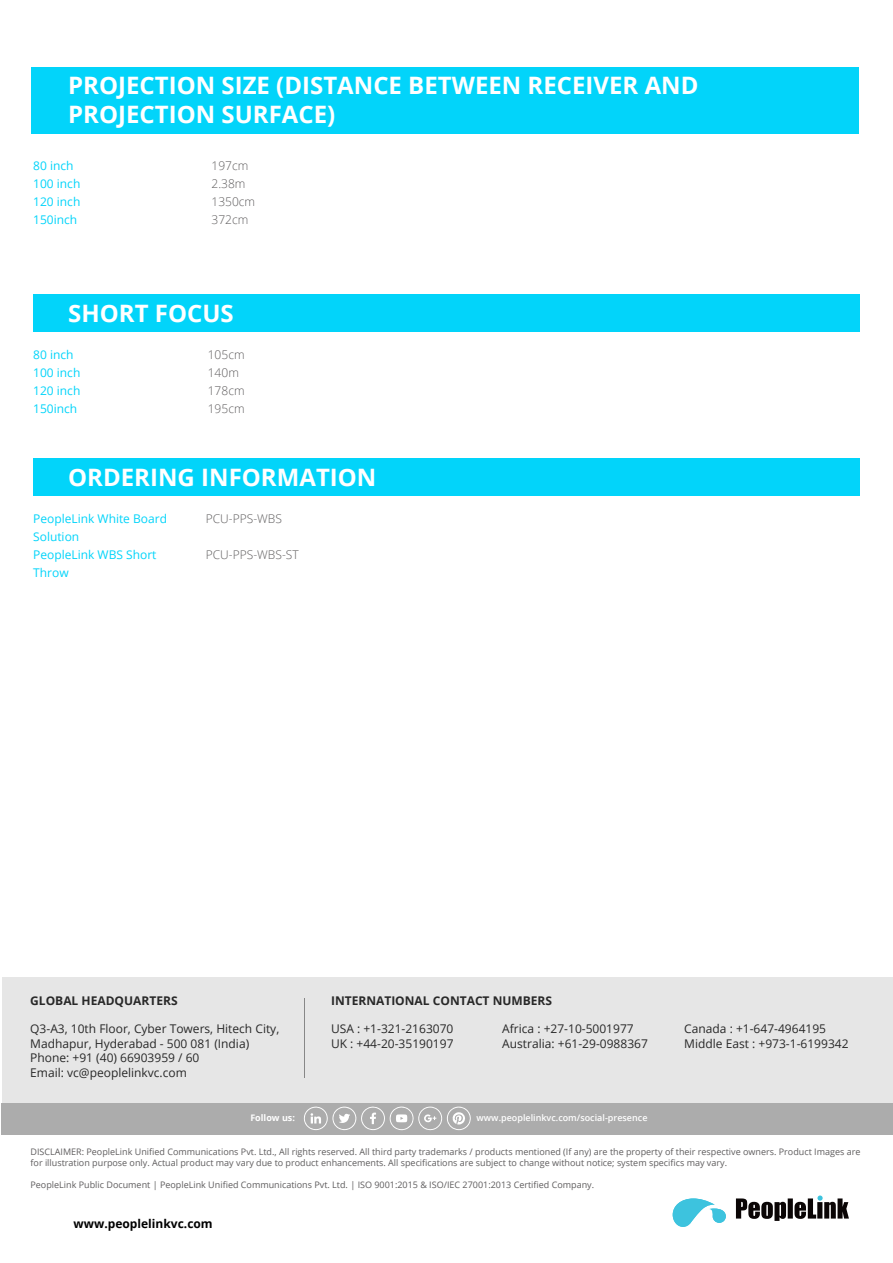
<style>
.page{position:relative;width:893px;height:1263px;background:#fff}
.page>*{position:absolute;margin:0;border:0;box-sizing:border-box;transform-origin:0 0}
.t1{font:700 24px/28.8px "Open Sans";color:#fff}
.t2{font:12px/14.4px "Open Sans";color:#282828}
.t3{font:12px/18px "Open Sans";color:#02d4fa}
.t4{font:300 12px/18px "Open Sans";color:#5f5d5e}
.t5{font:700 12px "Open Sans";color:#282828}
.t6{font:700 12px "Open Sans";color:#000}
.t7{font:9px/10.8px "Open Sans";color:#5f5d5e}
.t8{font:600 9px "Open Sans";color:#fff}
.t9{font:700 9px "Open Sans";color:#fff}
</style>
<div class="page">
<div style="left:33px;top:294px;width:827px;height:37px;background:#02d4fa"></div>
<div style="left:33px;top:458px;width:827px;height:37px;background:#02d4fa"></div>
<div style="left:32px;top:68px;width:826px;height:65px;background:#02d4fa"></div>
<div style="left:299px;top:977px;width:298px;height:126px;background:#e6e6e6"></div>
<div style="left:597px;top:977px;width:296px;height:126px;background:#e6e6e6"></div>
<div style="left:2px;top:977px;width:297px;height:126px;background:#e6e6e6"></div>
<div style="left:2px;top:1103px;width:891px;height:31px;background:#acacac"></div>
<svg style="left:673px;top:1198px;width:53px;height:29px"></svg>
<svg style="left:736px;top:1195px;width:113px;height:26px"></svg>
<hr style="left:304px;top:998px;width:1px;height:80px;background:#878787">
<svg style="left:304px;top:1106px;width:167px;height:24px"></svg>
<h1 class="t1" style="left:68px;top:70px;width:632px">PROJECTION SIZE (DISTANCE BETWEEN RECEIVER AND<br>PROJECTION SURFACE)</h1>
<h2 class="t3" style="left:33px;top:157px;width:49px">80 inch<br>100 inch<br>120 inch<br>150inch</h2>
<h2 class="t4" style="left:212px;top:157px;width:45px">197cm<br>2.38m<br>1350cm<br>372cm</h2>
<h1 class="t1" style="left:68px;top:298px;width:167px">SHORT FOCUS</h1>
<h2 class="t3" style="left:33px;top:345px;width:49px">80 inch<br>100 inch<br>120 inch<br>150inch</h2>
<h2 class="t4" style="left:208px;top:345px;width:38px">105cm<br>140m<br>178cm<br>195cm</h2>
<h1 class="t1" style="left:68px;top:462px;width:310px">ORDERING INFORMATION</h1>
<h2 class="t3" style="left:33px;top:509px;width:135px">PeopleLink White Board<br>Solution<br>PeopleLink WBS Short<br>Throw</h2>
<h2 class="t4" style="left:206px;top:509px;width:78px">PCU-PPS-WBS</h2>
<h2 class="t4" style="left:206px;top:545px;width:94px">PCU-PPS-WBS-ST</h2>
<h2 class="t5" style="left:30px;top:992px;width:149px">GLOBAL HEADQUARTERS</h2>
<h2 class="t2" style="left:30px;top:1021px;width:250px">Q3-A3, 10th Floor, Cyber Towers, Hitech City, Madhapur, Hyderabad - 500 081 (India)<br>Phone: +91 (40) 66903959 / 60<br>Email: vc@peoplelinkvc.com</h2>
<h2 class="t5" style="left:331px;top:992px;width:223px">INTERNATIONAL CONTACT NUMBERS</h2>
<h2 class="t2" style="left:331px;top:1021px;width:124px">USA : +1-321-2163070<br>UK : +44-20-35190197</h2>
<h2 class="t2" style="left:502px;top:1021px;width:147px">Africa : +27-10-5001977<br>Australia: +61-29-0988367</h2>
<h2 class="t2" style="left:684px;top:1021px;width:166px">Canada : +1-647-4964195<br>Middle East : +973-1-6199342</h2>
<p class="t9" style="left:250px;top:1112px;width:46px">Follow us:</p>
<p class="t8" style="left:477px;top:1111px;width:172px">www.peoplelinkvc.com/social-presence</p>
<p class="t7" style="left:31px;top:1146px;width:831px">DISCLAIMER: PeopleLink Unified Communications Pvt. Ltd., All rights reserved. All third party trademarks / products mentioned (If any) are the property of their respective owners. Product Images are for illustration purpose only. Actual product may vary due to product enhancements. All specifications are subject to change without notice; system specifics may vary.</p>
<p class="t7" style="left:31px;top:1179px;width:565px">PeopleLink Public Document | PeopleLink Unified Communications Pvt. Ltd. | ISO 9001:2015 &amp; ISO/IEC 27001:2013 Certified Company.</p>
<h2 class="t6" style="left:74px;top:1215px;width:141px">www.peoplelinkvc.com</h2>
</div>
